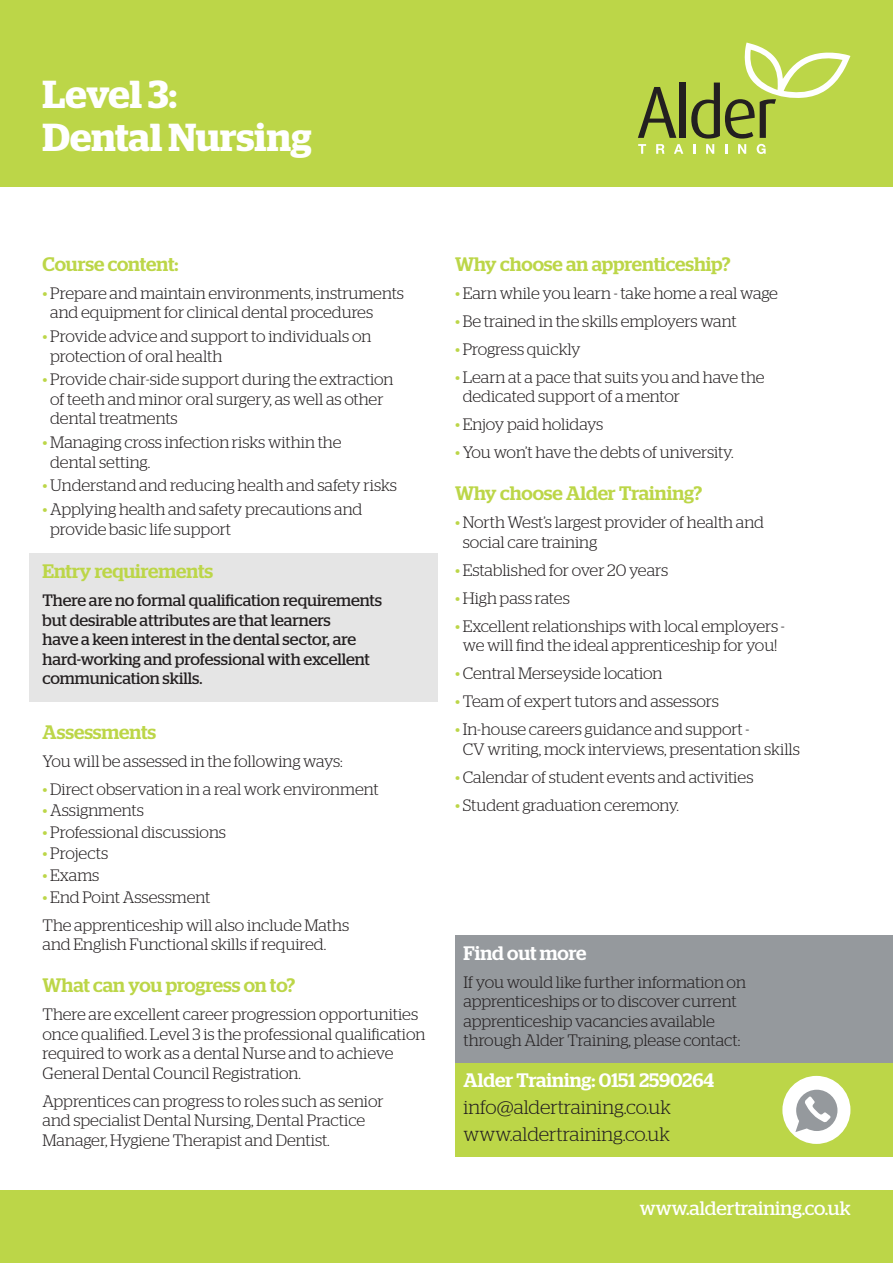
<style>
.page{position:relative;width:893px;height:1263px;background:#fff}
.page>*{position:absolute;margin:0;border:0;box-sizing:border-box;transform-origin:0 0}
.t1{font:600 39px/43.5px "Stag";color:#fff}
.t2{font:500 19.5px "Stag";color:#bcd648}
.t3{font:300 19.5px "Stag";color:#231f20}
.t4{font:500 19.5px "Stag";color:#fff}
.t5{font:19.5px "Stag";color:#fff}
.t6{font:300 16.5px/19.5px "Stag";color:#231f20}
.t7{font:16.5px/19.5px "Stag";color:#231f20}
.s1{color:#bcd648}
</style>
<div class="page">
<div style="left:0;top:0;width:893px;height:187px;background:#bcd648"></div>
<svg style="left:638px;top:87px;width:38px;height:51px"></svg>
<div style="left:680px;top:83px;width:6px;height:55px;background:#231f20"></div>
<svg style="left:638px;top:144px;width:8px;height:10px"></svg>
<svg style="left:656px;top:144px;width:8px;height:10px"></svg>
<svg style="left:674px;top:144px;width:9px;height:10px"></svg>
<svg style="left:691px;top:43px;width:159px;height:111px"></svg>
<div style="left:0;top:1191px;width:893px;height:72px;background:#bcd648"></div>
<div style="left:30px;top:553px;width:408px;height:149px;background:#e5e5e5"></div>
<div style="left:455px;top:1063px;width:438px;height:94px;background:#bcd648"></div>
<div style="left:455px;top:935px;width:438px;height:128px;background:#95999d"></div>
<div style="left:782px;top:1076px;width:68px;height:68px;background:#fff;border-radius:50%"></div>
<svg style="left:795px;top:1090px;width:42px;height:42px"></svg>
<p class="t1" style="left:43px;top:72px;width:271px">Level 3:<br>Dental Nursing</p>
<p class="t2" style="left:43px;top:252px;width:137px">Course content:</p>
<p class="t6" style="left:50px;top:283px;width:355px;text-indent:-8px"><span class="s1">•</span> Prepare and maintain environments, instruments and equipment for clinical dental procedures</p>
<p class="t6" style="left:50px;top:326px;width:323px;text-indent:-8px"><span class="s1">•</span> Provide advice and support to individuals on protection of oral health</p>
<p class="t6" style="left:50px;top:369px;width:345px;text-indent:-8px"><span class="s1">•</span> Provide chair-side support during the extraction of teeth and minor oral surgery, as well as other dental treatments</p>
<p class="t6" style="left:50px;top:432px;width:293px;text-indent:-8px"><span class="s1">•</span> Managing cross infection risks within the dental setting.</p>
<p class="t6" style="left:43px;top:475px;width:356px"><span class="s1">•</span> Understand and reducing health and safety risks</p>
<p class="t6" style="left:50px;top:499px;width:314px;text-indent:-8px"><span class="s1">•</span> Applying health and safety precautions and provide basic life support</p>
<p class="t2" style="left:43px;top:560px;width:172px">Entry requirements</p>
<p class="t7" style="left:43px;top:590px;width:341px">There are no formal qualification requirements but desirable attributes are that learners<br>have a keen interest in the dental sector, are hard-working and professional with excellent communication skills.</p>
<p class="t2" style="left:43px;top:720px;width:115px">Assessments</p>
<p class="t6" style="left:43px;top:751px;width:302px">You will be assessed in the following ways:</p>
<p class="t6" style="left:43px;top:779px;width:338px"><span class="s1">•</span> Direct observation in a real work environment</p>
<p class="t6" style="left:43px;top:800px;width:103px"><span class="s1">•</span> Assignments</p>
<p class="t6" style="left:43px;top:822px;width:185px"><span class="s1">•</span> Professional discussions</p>
<p class="t6" style="left:43px;top:844px;width:67px"><span class="s1">•</span> Projects</p>
<p class="t6" style="left:43px;top:865px;width:58px"><span class="s1">•</span> Exams</p>
<p class="t6" style="left:43px;top:887px;width:169px"><span class="s1">•</span> End Point Assessment</p>
<p class="t6" style="left:43px;top:915px;width:308px">The apprenticeship will also include Maths and English Functional skills if required.</p>
<p class="t2" style="left:43px;top:974px;width:254px">What can you progress on to?</p>
<p class="t6" style="left:43px;top:1004px;width:384px">There are excellent career progression opportunities once qualified. Level 3 is the professional qualification required to work as a dental Nurse and to achieve General Dental Council Registration.</p>
<p class="t6" style="left:43px;top:1091px;width:343px">Apprentices can progress to roles such as senior and specialist Dental Nursing, Dental Practice<br>Manager, Hygiene Therapist and Dentist.</p>
<p class="t2" style="left:455px;top:252px;width:277px">Why choose an apprenticeship?</p>
<p class="t6" style="left:455px;top:283px;width:324px"><span class="s1">•</span> Earn while you learn - take home a real wage</p>
<p class="t6" style="left:455px;top:311px;width:283px"><span class="s1">•</span> Be trained in the skills employers want</p>
<p class="t6" style="left:455px;top:339px;width:127px"><span class="s1">•</span> Progress quickly</p>
<p class="t6" style="left:463px;top:367px;width:303px;text-indent:-8px"><span class="s1">•</span> Learn at a pace that suits you and have the dedicated support of a mentor</p>
<p class="t6" style="left:455px;top:414px;width:150px"><span class="s1">•</span> Enjoy paid holidays</p>
<p class="t6" style="left:455px;top:442px;width:280px"><span class="s1">•</span> You won’t have the debts of university.</p>
<p class="t2" style="left:455px;top:482px;width:249px">Why choose Alder Training?</p>
<p class="t6" style="left:463px;top:512px;width:303px;text-indent:-8px"><span class="s1">•</span> North West’s largest provider of health and social care training</p>
<p class="t6" style="left:455px;top:560px;width:215px"><span class="s1">•</span> Established for over 20 years</p>
<p class="t6" style="left:455px;top:588px;width:117px"><span class="s1">•</span> High pass rates</p>
<p class="t6" style="left:455px;top:616px;width:331px;text-align:center"><span class="s1">•</span> Excellent relationships with local employers - we will find the ideal apprenticeship for you!</p>
<p class="t6" style="left:455px;top:664px;width:209px"><span class="s1">•</span> Central Merseyside location</p>
<p class="t6" style="left:455px;top:692px;width:265px"><span class="s1">•</span> Team of expert tutors and assessors</p>
<p class="t6" style="left:463px;top:720px;width:339px;text-indent:-8px"><span class="s1">•</span> In-house careers guidance and support -<br>CV writing, mock interviews, presentation skills</p>
<p class="t6" style="left:455px;top:767px;width:300px"><span class="s1">•</span> Calendar of student events and activities</p>
<p class="t6" style="left:455px;top:795px;width:226px"><span class="s1">•</span> Student graduation ceremony.</p>
<p class="t4" style="left:463px;top:941px;width:124px">Find out more</p>
<p class="t6" style="left:463px;top:972px;width:284px">If you would like further information on apprenticeships or to discover current apprenticeship vacancies available through Alder Training, please contact:</p>
<p class="t4" style="left:463px;top:1069px;width:252px">Alder Training: 0151 2590264</p>
<p class="t3" style="left:463px;top:1096px;width:209px">info@aldertraining.co.uk</p>
<p class="t3" style="left:463px;top:1123px;width:208px">www.aldertraining.co.uk</p>
<p class="t5" style="left:640px;top:1197px;width:212px">www.aldertraining.co.uk</p>
</div>
